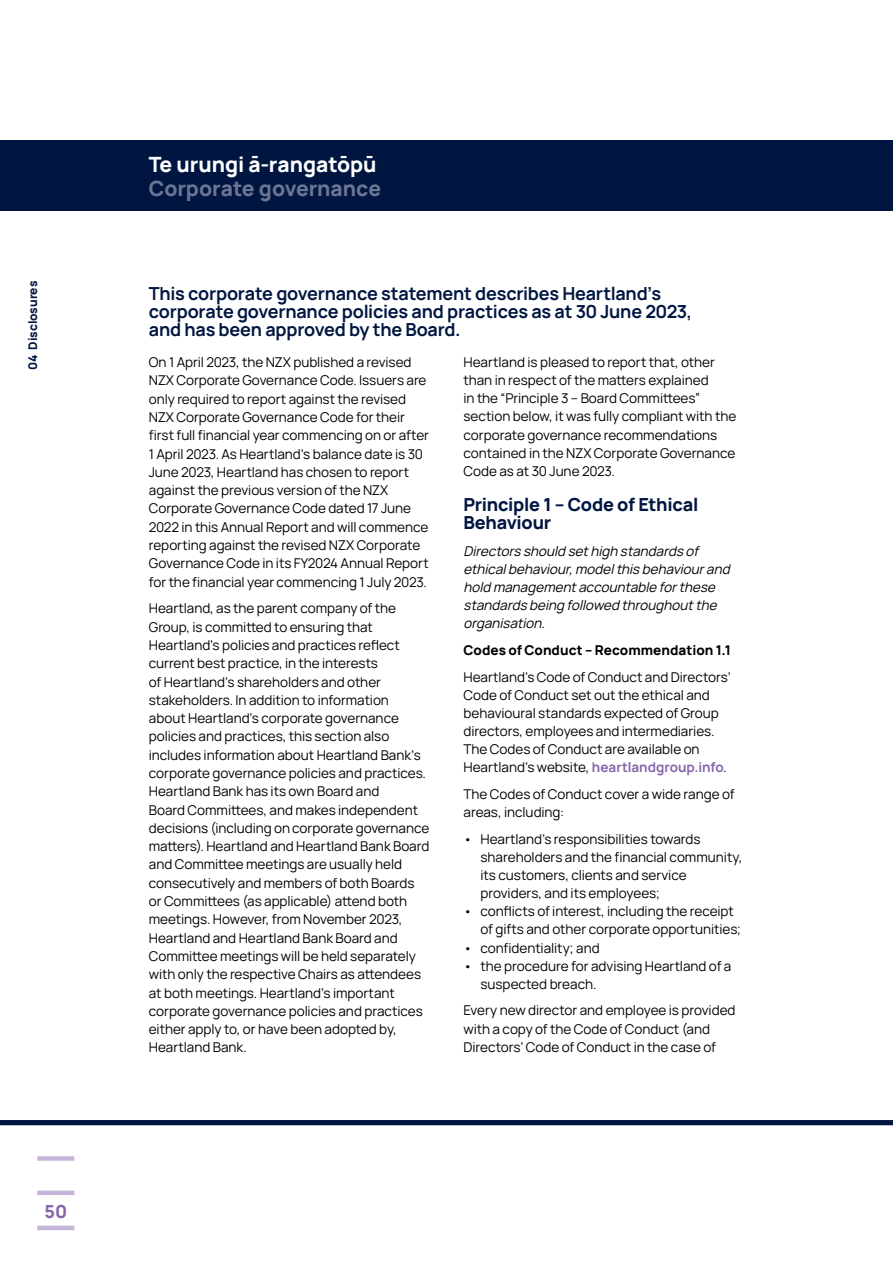
<style>
.page{position:relative;width:893px;height:1263px;background:#fff}
.page>*{position:absolute;margin:0;border:0;box-sizing:border-box;transform-origin:0 0}
.t1{font:800 21px "Manrope";letter-spacing:-.005em;color:#fff}
.t2{font:800 21px "Manrope";color:#6b7595}
.t3{font:700 18px/18.1px "Manrope";letter-spacing:-.01em;color:#001641}
.t4{font:800 18px/18.1px "Manrope";letter-spacing:-.015em;color:#001641}
.t5{font:800 18px "Manrope";color:#8763aa}
.t6{font:13.5px/18.3px "Manrope";color:#000}
.t7{font:italic 13.5px/18.1px "Manrope";color:#000}
.t8{font:800 13.5px "Manrope";color:#000}
.t9{font:800 12px "Manrope";color:#001641}
.s1{font-weight:700;color:#8763aa}
</style>
<div class="page">
<div style="left:0;top:1120px;width:893px;height:5px;background:#001641"></div>
<div style="left:37px;top:1156px;width:37px;height:5px;background:#c5b5d8"></div>
<div style="left:37px;top:1190px;width:37px;height:5px;background:#c5b5d8"></div>
<hr style="left:37px;top:1226px;width:37px;height:4px;background:#c5b5d8">
<div style="left:0;top:140px;width:893px;height:70px;background:#001641"></div>
<p class="t9" style="left:24px;top:370px;width:91px;rotate:-90deg">04 Disclosures</p>
<h2 class="t5" style="left:44px;top:1198px;width:24px">50</h2>
<h1 class="t1" style="left:149px;top:149px;width:229px">Te urungi ā-rangatōpū</h1>
<h1 class="t2" style="left:149px;top:173px;width:234px">Corporate governance</h1>
<h2 class="t3" style="left:149px;top:283px;width:545px">This corporate governance statement describes Heartland’s corporate governance policies and practices as at 30 June 2023, and has been approved by the Board.</h2>
<p class="t6" style="left:149px;top:352px;width:282px">On 1 April 2023, the NZX published a revised NZX Corporate Governance Code. Issuers are only required to report against the revised NZX Corporate Governance Code for their first full financial year commencing on or after 1 April 2023. As Heartland’s balance date is 30<br>June 2023, Heartland has chosen to report against the previous version of the NZX Corporate Governance Code dated 17 June 2022 in this Annual Report and will commence reporting against the revised NZX Corporate Governance Code in its FY2024 Annual Report for the financial year commencing 1 July 2023.</p>
<p class="t6" style="left:149px;top:599px;width:282px">Heartland, as the parent company of the Group, is committed to ensuring that Heartland’s policies and practices reflect current best practice, in the interests<br>of Heartland’s shareholders and other stakeholders. In addition to information<br>about Heartland’s corporate governance policies and practices, this section also includes information about Heartland Bank’s corporate governance policies and practices.<br>Heartland Bank has its own Board and<br>Board Committees, and makes independent decisions (including on corporate governance matters). Heartland and Heartland Bank Board and Committee meetings are usually held consecutively and members of both Boards or Committees (as applicable) attend both meetings. However, from November 2023, Heartland and Heartland Bank Board and Committee meetings will be held separately with only the respective Chairs as attendees at both meetings. Heartland’s important corporate governance policies and practices either apply to, or have been adopted by, Heartland Bank.</p>
<p class="t6" style="left:463px;top:352px;width:274px">Heartland is pleased to report that, other than in respect of the matters explained<br>in the “Principle 3 – Board Committees” section below, it was fully compliant with the corporate governance recommendations contained in the NZX Corporate Governance Code as at 30 June 2023.</p>
<h2 class="t4" style="left:463px;top:495px;width:236px">Principle 1 – Code of Ethical<br>Behaviour</h2>
<p class="t7" style="left:463px;top:541px;width:271px">Directorsshould sethigh standardsof ethicalbehaviour,modelthisbehaviourand hold managementaccountable forthese standardsbeing followed throughoutthe organisation.</p>
<p class="t8" style="left:463px;top:641px;width:269px">Codes of Conduct – Recommendation 1.1</p>
<p class="t6" style="left:463px;top:667px;width:269px">Heartland’s Code of Conduct and Directors’ Code of Conduct set out the ethical and behavioural standards expected of Group directors, employees and intermediaries.<br>The Codes of Conduct are available on Heartland’s website, <span class="s1">heartlandgroup.info</span>.</p>
<p class="t6" style="left:463px;top:784px;width:273px">The Codes of Conduct cover a wide range of areas, including:</p>
<p class="t6" style="left:480px;top:829px;width:263px;text-indent:-17px">• Heartland’s responsibilities towards shareholders and the financial community, its customers, clients and service providers, and its employees;</p>
<p class="t6" style="left:480px;top:902px;width:262px;text-indent:-17px">• conflicts of interest, including the receipt of gifts and other corporate opportunities;</p>
<p class="t6" style="left:463px;top:938px;width:138px">• confidentiality; and</p>
<p class="t6" style="left:480px;top:956px;width:252px;text-indent:-17px">• the procedure for advising Heartland of a suspected breach.</p>
<p class="t6" style="left:463px;top:1001px;width:274px">Every new director and employee is provided with a copy of the Code of Conduct (and<br>Directors’ Code of Conduct in the case of</p>
</div>
